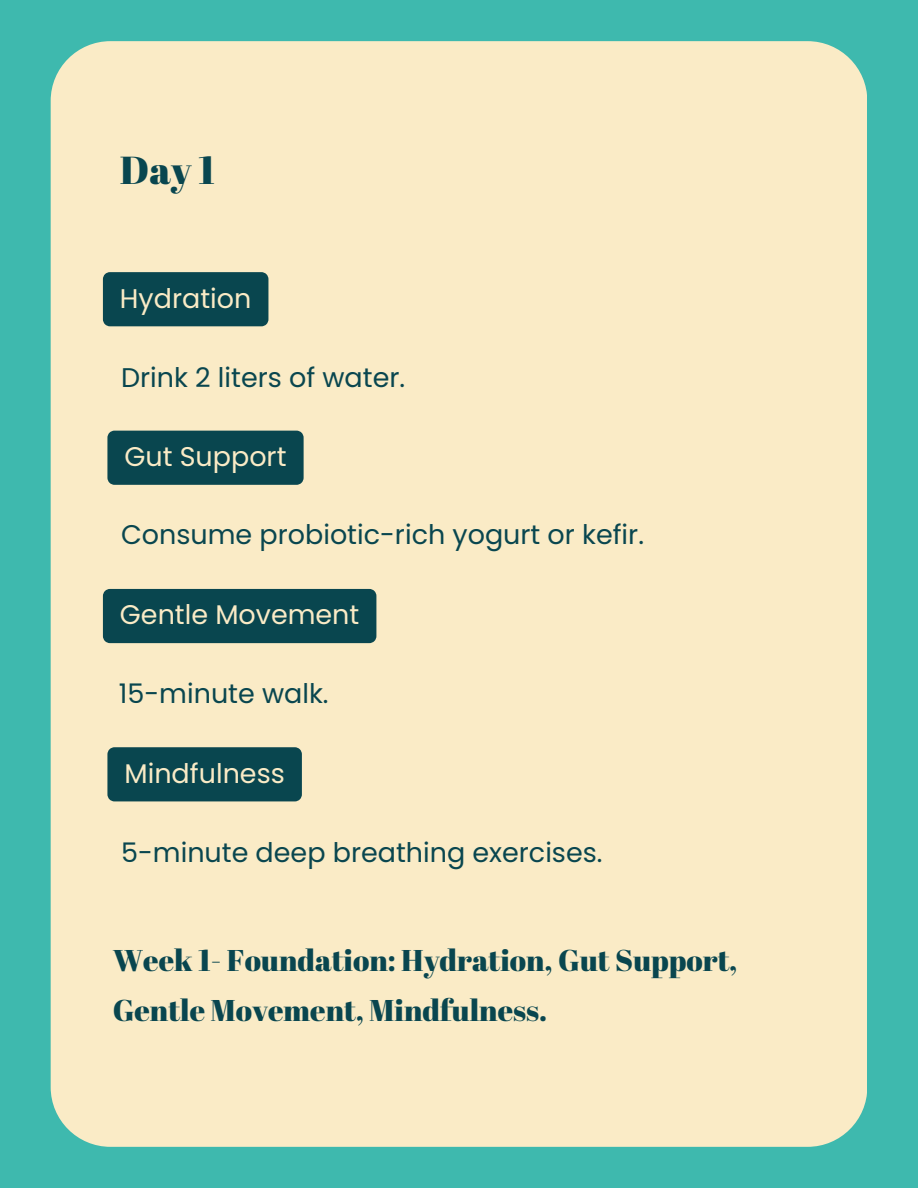
<style>
.page{position:relative;width:918px;height:1188px;background:#3eb9ae}
.page>*{position:absolute;margin:0;border:0;box-sizing:border-box;transform-origin:0 0}
.t1{font:39px "Abril Fatface";color:#09464f}
.t2{font:30px/49.5px "Abril Fatface";color:#09464f}
.t3{font:27px "Poppins";color:#09464f}
.t4{font:27px "Poppins";color:#faebc6}
</style>
<div class="page">
<div style="left:51px;top:41px;width:816px;height:1106px;background:#faebc6;border-radius:60px"></div>
<div style="left:103px;top:272px;width:165px;height:54px;background:#09464f"></div>
<div style="left:107px;top:431px;width:197px;height:54px;background:#09464f"></div>
<div style="left:103px;top:589px;width:273px;height:54px;background:#09464f"></div>
<div style="left:107px;top:747px;width:195px;height:54px;background:#09464f"></div>
<p class="t1" style="left:120px;top:143px;width:97px">Day 1</p>
<h1 class="t4" style="left:120px;top:279px;width:133px">Hydration</h1>
<p class="t3" style="left:121px;top:358px;width:286px">Drink 2 liters of water.</p>
<p class="t4" style="left:125px;top:438px;width:164px">Gut Support</p>
<p class="t3" style="left:121px;top:516px;width:524px">Consume probiotic-rich yogurt or kefir.</p>
<p class="t4" style="left:120px;top:596px;width:241px">Gentle Movement</p>
<p class="t3" style="left:119px;top:675px;width:211px">15-minute walk.</p>
<p class="t4" style="left:125px;top:754px;width:162px">Mindfulness</p>
<h2 class="t3" style="left:121px;top:834px;width:483px">5-minute deep breathing exercises.</h2>
<p class="t2" style="left:113px;top:935px;width:626px">Week 1- Foundation: Hydration, Gut Support,<br>Gentle Movement, Mindfulness.</p>
</div>
